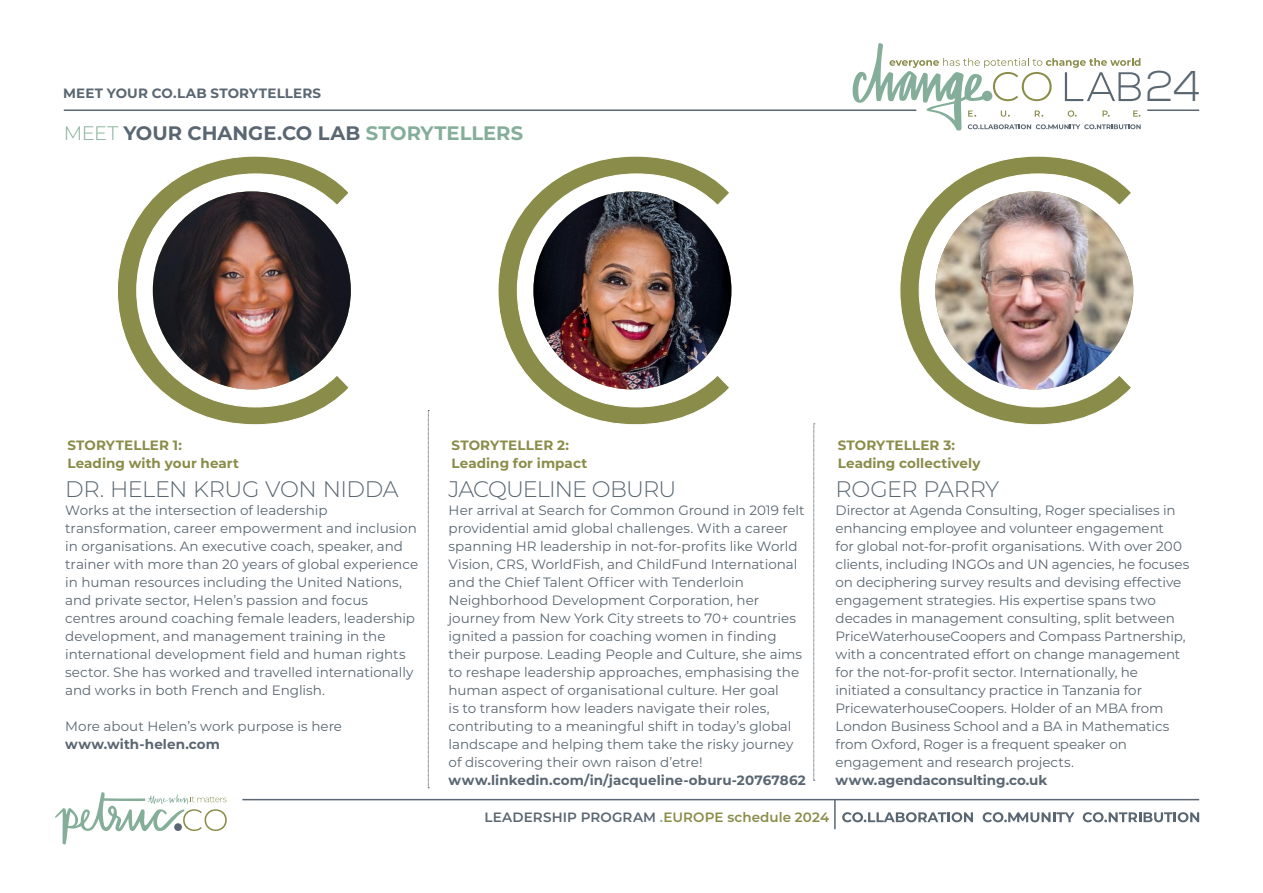
<style>
.page{position:relative;width:1263px;height:893px;background:#fff}
.page>*{position:absolute;margin:0;border:0;box-sizing:border-box;transform-origin:0 0}
.t1{font:300 42.9px "Nexa";color:#5a6671}
.t2{font:300 22.5px "Montserrat";letter-spacing:-.03em;color:#5a6671}
.t3{font:700 19.5px "Montserrat";color:#5a6671}
.t4{font:13.5px/18px "Montserrat";letter-spacing:-.005em;color:#5a6671}
.t5{font:700 13.5px "Montserrat";letter-spacing:.005em;color:#5a6671}
.t6{font:700 13.5px/18px "Montserrat";letter-spacing:.005em;color:#8a8c49}
.t7{font:600 13.5px "Montserrat";letter-spacing:.01em;color:#8a8c49}
.s1{font-weight:300;color:#84ae9a}
.s2{color:#84ae9a}
.s3{color:#5a6671}
</style>
<div class="page">
<svg style="left:842px;top:812px;width:131px;height:10px"></svg>
<svg style="left:983px;top:812px;width:91px;height:10px"></svg>
<svg style="left:1083px;top:812px;width:116px;height:10px"></svg>
<svg style="left:55px;top:792px;width:172px;height:53px"></svg>
<hr style="left:64px;top:109px;width:852px;height:2px;background:#5a6671">
<hr style="left:1147px;top:109px;width:52px;height:2px;background:#5a6671">
<hr style="left:242px;top:799px;width:957px;height:1px;background:#5a6671">
<hr style="left:834px;top:799px;width:2px;height:30px;background:#5a6671">
<svg style="left:853px;top:45px;width:288px;height:85px"></svg>
<svg style="left:428px;top:410px;width:1px;height:378px"></svg>
<svg style="left:813px;top:424px;width:2px;height:357px"></svg>
<img style="left:900px;top:156px;width:233px;height:269px">
<img style="left:498px;top:156px;width:233px;height:269px">
<svg style="left:117px;top:156px;width:233px;height:269px"></svg>
<p class="t5" style="left:63px;top:84px;width:260px">MEET YOUR CO.LAB STORYTELLERS</p>
<h3 class="t3" style="left:64px;top:119px;width:461px"><span class="s1">MEET</span> YOUR CHANGE.CO LAB <span class="s2">STORYTELLERS</span></h3>
<h1 class="t1" style="left:1145px;top:61px;width:58px">24</h1>
<p class="t6" style="left:67px;top:435px;width:173px">STORYTELLER 1:<br>Leading with your heart</p>
<h2 class="t2" style="left:65px;top:473px;width:335px">DR. HELEN KRUG VON NIDDA</h2>
<p class="t4" style="left:65px;top:500px;width:354px">Works at the intersection of leadership transformation, career empowerment and inclusion in organisations. An executive coach, speaker, and trainer with more than 20 years of global experience in human resources including the United Nations, and private sector, Helen’s passion and focus centres around coaching female leaders, leadership development, and management training in the international development field and human rights sector. She has worked and travelled internationally and works in both French and English.</p>
<p class="t4" style="left:65px;top:716px;width:278px">More about Helen’s work purpose is here</p>
<p class="t5" style="left:65px;top:734px;width:156px">www.with-helen.com</p>
<p class="t6" style="left:451px;top:435px;width:137px">STORYTELLER 2:<br>Leading for impact</p>
<h2 class="t2" style="left:449px;top:473px;width:229px">JACQUELINE OBURU</h2>
<p class="t4" style="left:449px;top:500px;width:357px">Her arrival at Search for Common Ground in 2019 felt providential amid global challenges. With a career spanning HR leadership in not-for-profits like World Vision, CRS, WorldFish, and ChildFund International and the Chief Talent Officer with Tenderloin Neighborhood Development Corporation, her journey from New York City streets to 70+ countries ignited a passion for coaching women in finding their purpose. Leading People and Culture, she aims to reshape leadership approaches, emphasising the human aspect of organisational culture. Her goal<br>is to transform how leaders navigate their roles, contributing to a meaningful shift in today’s global landscape and helping them take the risky journey of discovering their own raison d’etre!</p>
<p class="t5" style="left:449px;top:770px;width:359px">www.linkedin.com/in/jacqueline-oburu-20767862</p>
<p class="t6" style="left:838px;top:435px;width:144px">STORYTELLER 3:<br>Leading collectively</p>
<h2 class="t2" style="left:836px;top:473px;width:165px">ROGER PARRY</h2>
<p class="t4" style="left:836px;top:500px;width:355px">Director at Agenda Consulting, Roger specialises in enhancing employee and volunteer engagement<br>for global not-for-profit organisations. With over 200 clients, including INGOs and UN agencies, he focuses on deciphering survey results and devising effective engagement strategies. His expertise spans two decades in management consulting, split between PriceWaterhouseCoopers and Compass Partnership, with a concentrated effort on change management for the not-for-profit sector. Internationally, he initiated a consultancy practice in Tanzania for PricewaterhouseCoopers. Holder of an MBA from London Business School and a BA in Mathematics from Oxford, Roger is a frequent speaker on engagement and research projects.</p>
<p class="t5" style="left:836px;top:770px;width:213px">www.agendaconsulting.co.uk</p>
<p class="t7" style="left:485px;top:808px;width:346px"><span class="s3">LEADERSHIP PROGRAM</span> <span class="s2">.</span>EUROPE schedule 2024</p>
</div>
